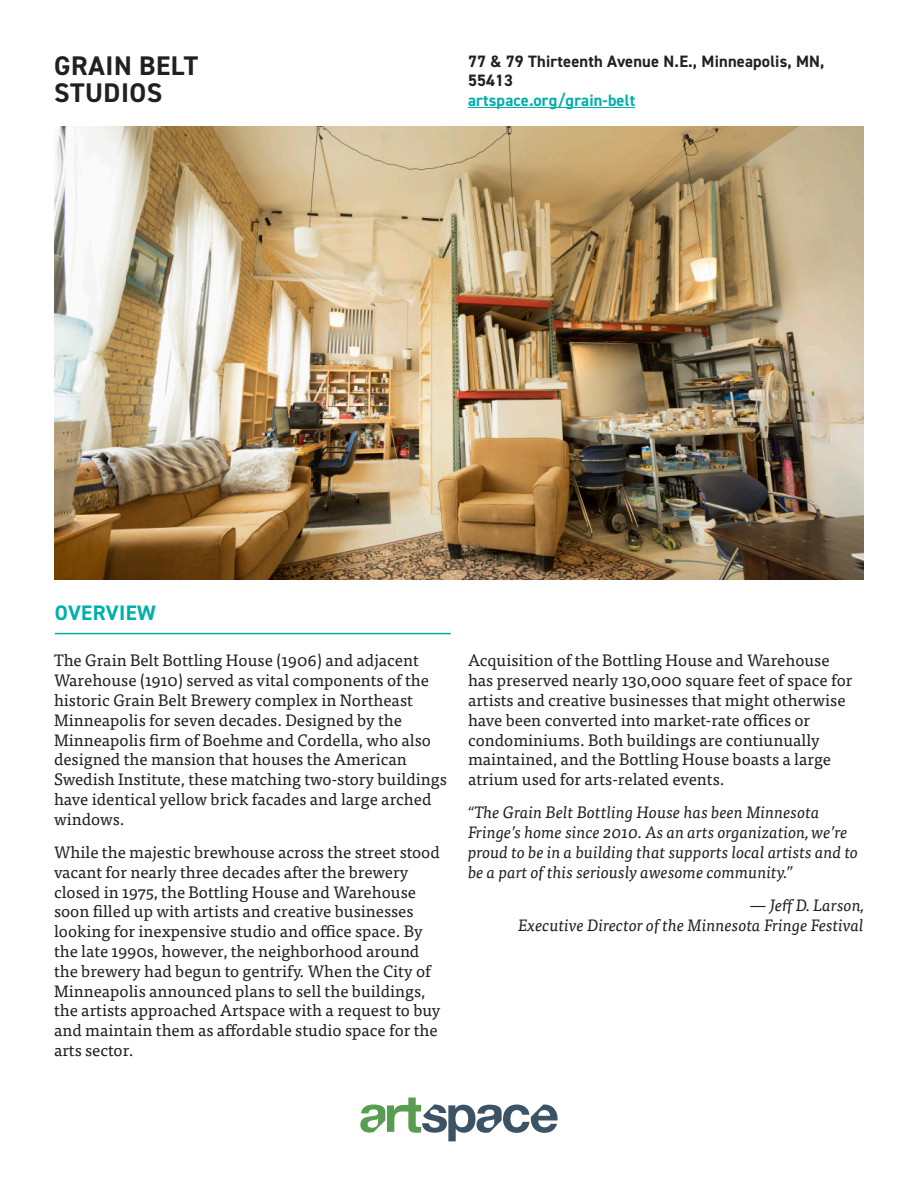
<style>
.page{position:relative;width:918px;height:1188px;background:#fff}
.page>*{position:absolute;margin:0;border:0;box-sizing:border-box;transform-origin:0 0}
.t1{font:700 27px/27px "DIN2014";letter-spacing:.02em;color:#231f20}
.t2{font:700 21px "DIN2014";letter-spacing:.02em;color:#00afaa}
.t3{font:16.5px/19.8px "Tisa Pro";color:#231f20}
.t4{font:italic 16.5px/19.8px "Tisa Pro";color:#231f20}
.t5{font:700 16.5px/19.5px "DIN2014";letter-spacing:.01em;color:#231f20}
.s1{color:#00afaa}
</style>
<div class="page">
<svg style="left:360px;top:1098px;width:198px;height:43px"></svg>
<hr style="left:468px;top:107px;width:167px;height:1px;background:#00afaa">
<img style="left:54px;top:127px;width:810px;height:453px">
<hr style="left:55px;top:633px;width:396px;height:1px;background:#00afaa">
<p class="t1" style="left:54px;top:52px;width:146px">GRAIN BELT<br>STUDIOS</p>
<p class="t5" style="left:468px;top:51px;width:358px">77 &amp; 79 Thirteenth Avenue N.E., Minneapolis, MN,<br>55413<br><span class="s1">artspace.org/grain-belt</span></p>
<p class="t2" style="left:55px;top:599px;width:103px">OVERVIEW</p>
<p class="t3" style="left:54px;top:650px;width:394px">The Grain Belt Bottling House (1906) and adjacent Warehouse (1910) served as vital components of the historic Grain Belt Brewery complex in Northeast Minneapolis for seven decades. Designed by the Minneapolis firm of Boehme and Cordella, who also designed the mansion that houses the American Swedish Institute, these matching two-story buildings have identical yellow brick facades and large arched windows.</p>
<p class="t3" style="left:54px;top:841px;width:388px">While the majestic brewhouse across the street stood vacant for nearly three decades after the brewery closed in 1975, the Bottling House and Warehouse soon filled up with artists and creative businesses looking for inexpensive studio and office space. By the late 1990s, however, the neighborhood around the brewery had begun to gentrify. When the City of Minneapolis announced plans to sell the buildings, the artists approached Artspace with a request to buy and maintain them as affordable studio space for the arts sector.</p>
<p class="t3" style="left:468px;top:650px;width:386px">Acquisition of the Bottling House and Warehouse has preserved nearly 130,000 square feet of space for artists and creative businesses that might otherwise have been converted into market-rate offices or condominiums. Both buildings are contiunually maintained, and the Bottling House boasts a large atrium used for arts-related events.</p>
<p class="t4" style="left:468px;top:802px;width:392px">“The Grain Belt Bottling House has been Minnesota Fringe’s home since 2010. As an arts organization, we’re proud to be in a building that supports local artists and to be a part of this seriously awesome community.”</p>
<p class="t4" style="left:518px;top:895px;width:347px;text-align:right">— Jeff D. Larson,<br>Executive Director of the Minnesota Fringe Festival</p>
</div>
